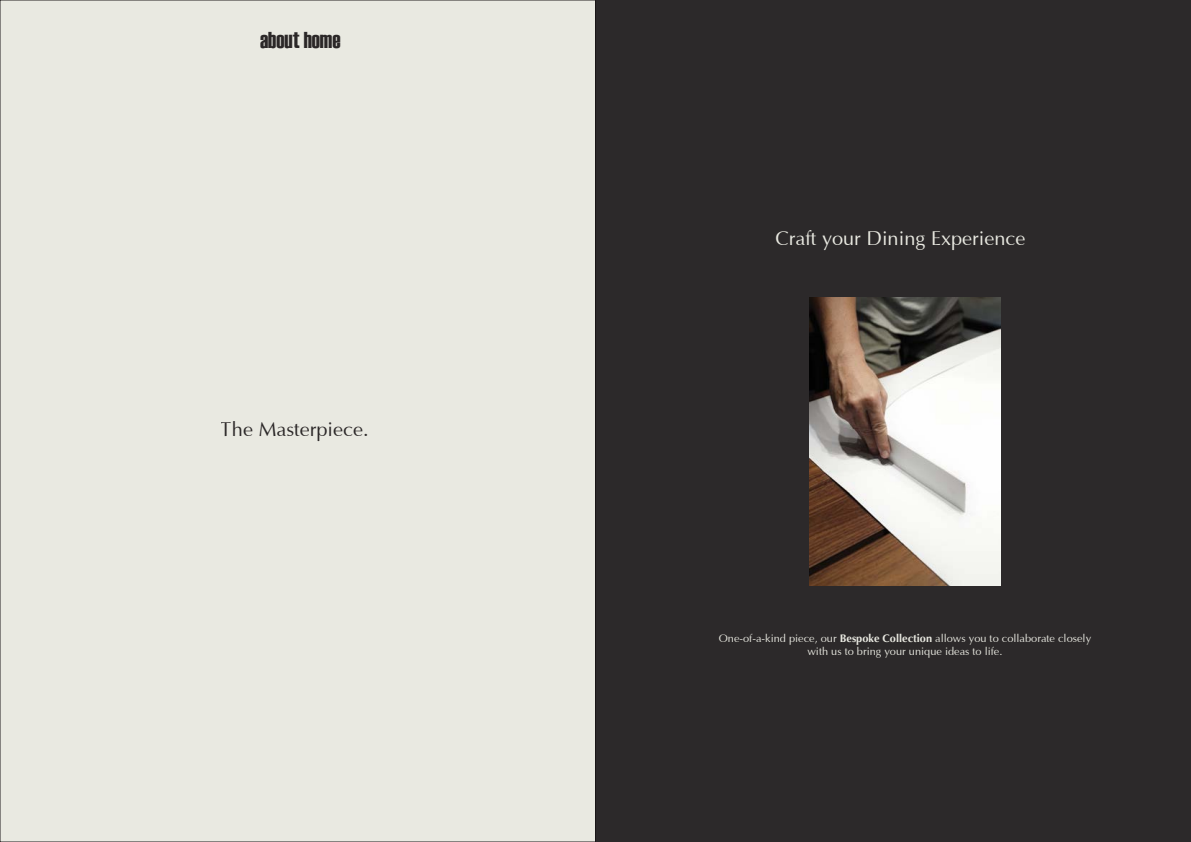
<style>
.page{position:relative;width:1191px;height:842px;background:#fff}
.page>*{position:absolute;margin:0;border:0;box-sizing:border-box;transform-origin:0 0}
.t1{font:22.9px "Haettenschweiler";color:#1a1617}
.t2{font:20px "Optima";color:#e9e9e1}
.t3{font:20px "Optima";color:#1a1617}
.t4{font:11px/13.2px "Optima";color:#e9e9e1;text-align:center}
.s1{font-weight:700}
</style>
<div class="page">
<div style="left:0;top:0;width:595px;height:842px;background:#e9e9e1"></div>
<div style="left:595px;top:0;width:596px;height:842px;background:#2c292a"></div>
<img style="left:809px;top:297px;width:191px;height:288px">
<h1 class="t1" style="left:260px;top:27px;width:82px">about home</h1>
<h2 class="t3" style="left:221px;top:419px;width:149px">The Masterpiece.</h2>
<h2 class="t2" style="left:775px;top:228px;width:252px">Craft your Dining Experience</h2>
<p class="t4" style="left:718px;top:632px;width:374px">One-of-a-kind piece, our <span class="s1">Bespoke Collection</span> allows you to collaborate closely with us to bring your unique ideas to life.</p>
</div>
